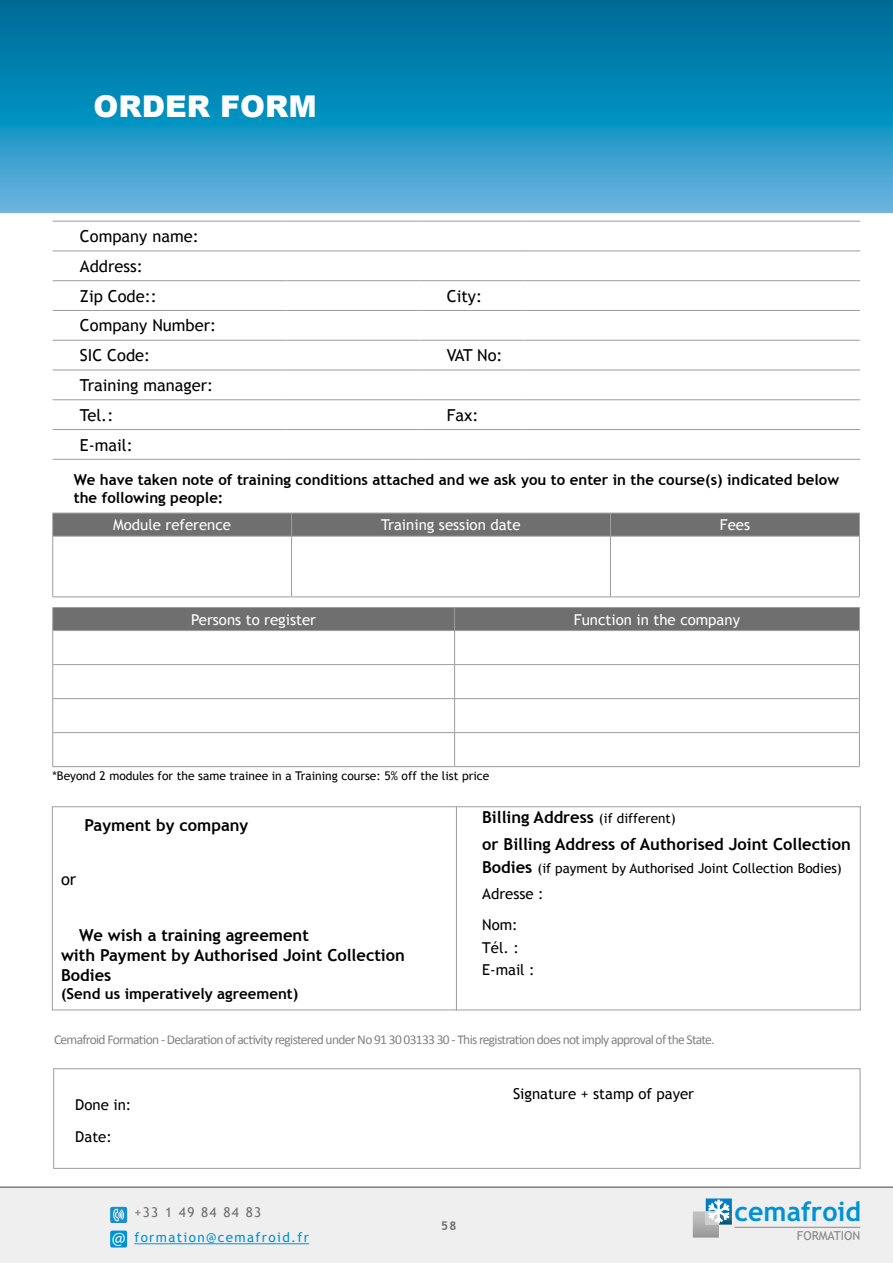
<style>
.page{position:relative;width:893px;height:1263px;background:#fff}
.page>*{position:absolute;margin:0;border:0;box-sizing:border-box;transform-origin:0 0}
.titre_formation{font:900 30px "Arial";color:#fff}
.t1{font:700 26.85px "Trebuchet MS";color:#0092d5}
.t2{font:18.75px "Myriad Pro";color:#fff}
.Texte_dans_Carré{font:700 16.5px/19.8px "Trebuchet MS";color:#000}
.Texte_dans_Carré-2{font:16.5px "Trebuchet MS";color:#000}
.Texte_dans_Carré-3{font:700 15px/18px "Trebuchet MS";color:#000}
.Texte_dans_Carré-4{font:15px "Trebuchet MS";color:#fff}
.Texte_dans_Carré-5{font:15px/22.5px "Trebuchet MS";color:#000}
.Style_de_paragraphe{font:13.5px "Calibri";letter-spacing:-.05em;color:#828180}
.Texte_dans_Carré-6{font:13.5px "Trebuchet MS";color:#000}
.t3{font:13.5px "Trebuchet MS";letter-spacing:.1em;color:#0092d5}
.t4{font:13.5px "Trebuchet MS";letter-spacing:.1em;color:#706f6f}
.t5{font:12.3px "Trebuchet MS";color:#878787}
.Texte_dans_Carré-7{font:12px "Trebuchet MS";color:#000}
.t6{font:700 12px "Trebuchet MS";color:#706f6f}
.s1{font-weight:400;font-size:13.5px}
.s2{font-weight:700;font-size:16.5px}
</style>
<div class="page">
<svg style="left:0;top:0;width:893px;height:213px;background:#1c8ebb"></svg>
<div style="left:0;top:1188px;width:893px;height:75px;background:#efefef"></div>
<hr style="left:134px;top:1243px;width:175px;height:1px;background:#0092d5">
<hr style="left:734px;top:1227px;width:126px;height:1px;background:#878787">
<svg style="left:693px;top:1198px;width:39px;height:39px"></svg>
<svg style="left:110px;top:1207px;width:17px;height:16px"></svg>
<svg style="left:110px;top:1230px;width:17px;height:17px"></svg>
<hr style="left:0;top:1186px;width:893px;height:2px;background:#7c7b7b">
<svg style="left:52px;top:513px;width:808px;height:23px;background:#727171"></svg>
<hr style="left:53px;top:536px;width:239px;height:1px;background:#9d9d9c">
<hr style="left:52px;top:536px;width:1px;height:61px;background:#9d9d9c">
<hr style="left:292px;top:536px;width:318px;height:1px;background:#9d9d9c">
<hr style="left:291px;top:536px;width:1px;height:61px;background:#9d9d9c">
<hr style="left:610px;top:536px;width:250px;height:1px;background:#9d9d9c">
<hr style="left:610px;top:536px;width:1px;height:61px;background:#9d9d9c">
<hr style="left:859px;top:536px;width:1px;height:61px;background:#9d9d9c">
<hr style="left:53px;top:597px;width:239px;height:1px;background:#9d9d9c">
<hr style="left:292px;top:597px;width:318px;height:1px;background:#9d9d9c">
<hr style="left:610px;top:597px;width:250px;height:1px;background:#9d9d9c">
<div style="left:52px;top:607px;width:808px;height:24px;background:#706f6f"></div>
<hr style="left:53px;top:630px;width:402px;height:1px;background:#9d9d9c">
<hr style="left:52px;top:631px;width:1px;height:33px;background:#9d9d9c">
<hr style="left:455px;top:630px;width:405px;height:1px;background:#9d9d9c">
<hr style="left:454px;top:631px;width:1px;height:33px;background:#9d9d9c">
<hr style="left:859px;top:631px;width:1px;height:33px;background:#9d9d9c">
<hr style="left:53px;top:664px;width:402px;height:1px;background:#9d9d9c">
<hr style="left:52px;top:665px;width:1px;height:33px;background:#9d9d9c">
<hr style="left:455px;top:664px;width:405px;height:1px;background:#9d9d9c">
<hr style="left:454px;top:665px;width:1px;height:33px;background:#9d9d9c">
<hr style="left:859px;top:665px;width:1px;height:33px;background:#9d9d9c">
<hr style="left:53px;top:698px;width:402px;height:1px;background:#9d9d9c">
<hr style="left:52px;top:699px;width:1px;height:33px;background:#9d9d9c">
<hr style="left:455px;top:698px;width:405px;height:1px;background:#9d9d9c">
<hr style="left:454px;top:699px;width:1px;height:33px;background:#9d9d9c">
<hr style="left:859px;top:699px;width:1px;height:33px;background:#9d9d9c">
<hr style="left:53px;top:732px;width:402px;height:1px;background:#9d9d9c">
<hr style="left:52px;top:733px;width:1px;height:33px;background:#9d9d9c">
<hr style="left:455px;top:732px;width:405px;height:1px;background:#9d9d9c">
<hr style="left:454px;top:733px;width:1px;height:33px;background:#9d9d9c">
<hr style="left:859px;top:733px;width:1px;height:33px;background:#9d9d9c">
<hr style="left:53px;top:766px;width:402px;height:1px;background:#9d9d9c">
<hr style="left:455px;top:766px;width:405px;height:1px;background:#9d9d9c">
<div style="left:52px;top:806px;width:405px;height:204px;border:1px solid #9d9d9c"></div>
<div style="left:456px;top:806px;width:404px;height:204px;border:1px solid #9d9d9c"></div>
<hr style="left:53px;top:221px;width:233px;height:1px;background:#9d9d9c">
<hr style="left:286px;top:221px;width:134px;height:1px;background:#9d9d9c">
<hr style="left:420px;top:221px;width:103px;height:1px;background:#9d9d9c">
<hr style="left:523px;top:221px;width:337px;height:1px;background:#9d9d9c">
<hr style="left:53px;top:251px;width:233px;height:1px;background:#9d9d9c">
<hr style="left:286px;top:251px;width:134px;height:1px;background:#9d9d9c">
<hr style="left:420px;top:251px;width:103px;height:1px;background:#9d9d9c">
<hr style="left:523px;top:251px;width:337px;height:1px;background:#9d9d9c">
<hr style="left:53px;top:280px;width:233px;height:1px;background:#9d9d9c">
<hr style="left:286px;top:280px;width:134px;height:1px;background:#9d9d9c">
<hr style="left:420px;top:280px;width:103px;height:1px;background:#9d9d9c">
<hr style="left:523px;top:280px;width:337px;height:1px;background:#9d9d9c">
<hr style="left:53px;top:310px;width:233px;height:1px;background:#9d9d9c">
<hr style="left:286px;top:310px;width:134px;height:1px;background:#9d9d9c">
<hr style="left:420px;top:310px;width:103px;height:1px;background:#9d9d9c">
<hr style="left:523px;top:310px;width:337px;height:1px;background:#9d9d9c">
<hr style="left:53px;top:340px;width:233px;height:1px;background:#9d9d9c">
<hr style="left:286px;top:340px;width:134px;height:1px;background:#9d9d9c">
<hr style="left:420px;top:340px;width:103px;height:1px;background:#9d9d9c">
<hr style="left:523px;top:340px;width:337px;height:1px;background:#9d9d9c">
<hr style="left:53px;top:370px;width:233px;height:1px;background:#9d9d9c">
<hr style="left:286px;top:370px;width:134px;height:1px;background:#9d9d9c">
<hr style="left:420px;top:370px;width:103px;height:1px;background:#9d9d9c">
<hr style="left:523px;top:370px;width:337px;height:1px;background:#9d9d9c">
<hr style="left:53px;top:399px;width:233px;height:1px;background:#9d9d9c">
<hr style="left:286px;top:399px;width:134px;height:1px;background:#9d9d9c">
<hr style="left:420px;top:399px;width:103px;height:1px;background:#9d9d9c">
<hr style="left:523px;top:399px;width:337px;height:1px;background:#9d9d9c">
<hr style="left:53px;top:429px;width:233px;height:1px;background:#9d9d9c">
<hr style="left:286px;top:429px;width:134px;height:1px;background:#9d9d9c">
<hr style="left:420px;top:429px;width:103px;height:1px;background:#9d9d9c">
<hr style="left:523px;top:429px;width:337px;height:1px;background:#9d9d9c">
<hr style="left:53px;top:459px;width:233px;height:1px;background:#9d9d9c">
<hr style="left:286px;top:459px;width:134px;height:1px;background:#9d9d9c">
<hr style="left:420px;top:459px;width:103px;height:1px;background:#9d9d9c">
<hr style="left:523px;top:459px;width:337px;height:1px;background:#9d9d9c">
<div style="left:53px;top:1068px;width:807px;height:101px;border:1px solid #9d9d9c"></div>
<p class="titre_formation" style="left:93px;top:85px;width:225px">ORDER FORM</p>
<p class="Texte_dans_Carré-2" style="left:80px;top:227px;width:120px">Company name:</p>
<p class="Texte_dans_Carré-2" style="left:80px;top:256px;width:64px">Address:</p>
<p class="Texte_dans_Carré-2" style="left:80px;top:286px;width:78px">Zip Code::</p>
<p class="Texte_dans_Carré-2" style="left:447px;top:286px;width:37px">City:</p>
<p class="Texte_dans_Carré-2" style="left:80px;top:316px;width:138px">Company Number:</p>
<p class="Texte_dans_Carré-2" style="left:80px;top:346px;width:72px">SIC Code:</p>
<p class="Texte_dans_Carré-2" style="left:447px;top:346px;width:57px">VAT No:</p>
<p class="Texte_dans_Carré-2" style="left:80px;top:375px;width:135px">Training manager:</p>
<p class="Texte_dans_Carré-2" style="left:80px;top:405px;width:35px">Tel.:</p>
<p class="Texte_dans_Carré-2" style="left:447px;top:405px;width:33px">Fax:</p>
<p class="Texte_dans_Carré-2" style="left:80px;top:435px;width:54px">E-mail:</p>
<p class="Texte_dans_Carré-3" style="left:74px;top:470px;width:767px">We have taken note of training conditions attached and we ask you to enter in the course(s) indicated below the following people:</p>
<p class="Texte_dans_Carré-4" style="left:113px;top:516px;width:119px">Module reference</p>
<p class="Texte_dans_Carré-4" style="left:381px;top:516px;width:141px">Training session date</p>
<p class="Texte_dans_Carré-4" style="left:720px;top:516px;width:32px">Fees</p>
<p class="Texte_dans_Carré-4" style="left:191px;top:610px;width:126px">Persons to register</p>
<p class="Texte_dans_Carré-4" style="left:574px;top:610px;width:168px">Function in the company</p>
<p class="Texte_dans_Carré-7" style="left:53px;top:768px;width:438px">*Beyond 2 modules for the same trainee in a Training course: 5% off the list price</p>
<p class="Texte_dans_Carré" style="left:85px;top:816px;width:165px">Payment by company</p>
<p class="Texte_dans_Carré" style="left:482px;top:808px;width:195px">Billing Address <span class="s1">(if different)</span></p>
<p class="Texte_dans_Carré" style="left:482px;top:834px;width:370px">or Billing Address of Authorised Joint Collection</p>
<p class="Texte_dans_Carré-6" style="left:482px;top:860px;width:361px"><span class="s2">Bodies</span> (if payment by Authorised Joint Collection Bodies)</p>
<p class="Texte_dans_Carré-5" style="left:482px;top:883px;width:63px">Adresse :</p>
<p class="Texte_dans_Carré-5" style="left:482px;top:914px;width:54px">Nom:<br>Tél. :<br>E-mail :</p>
<p class="Texte_dans_Carré-2" style="left:61px;top:870px;width:17px">or</p>
<p class="Texte_dans_Carré" style="left:61px;top:925px;width:345px;text-indent:18px">We wish a training agreement<br>with Payment by Authorised Joint Collection<br>Bodies</p>
<p class="Texte_dans_Carré-3" style="left:61px;top:984px;width:239px">(Send us imperatively agreement)</p>
<p class="Style_de_paragraphe" style="left:54px;top:1031px;width:662px">Cemafroid Formation - Declaration of activity registered under No 91 30 03133 30 - This registration does not imply approval of the State.</p>
<p class="Texte_dans_Carré-5" style="left:75px;top:1093px;width:58px">Done in:</p>
<p class="Texte_dans_Carré-5" style="left:75px;top:1126px;width:38px">Date:</p>
<p class="Texte_dans_Carré-5" style="left:513px;top:1083px;width:183px">Signature + stamp of payer</p>
<h2 class="t1" style="left:734px;top:1195px;width:128px">cemafroid</h2>
<p class="t4" style="left:134px;top:1204px;width:128px">+33 1 49 84 84 83</p>
<p class="t3" style="left:134px;top:1229px;width:176px">formation@cemafroid.fr</p>
<p class="t6" style="left:441px;top:1218px;width:17px">58</p>
<p class="t2" style="left:112px;top:1226px;width:15px">@</p>
<p class="t5" style="left:797px;top:1228px;width:65px">FORMATION</p>
</div>
